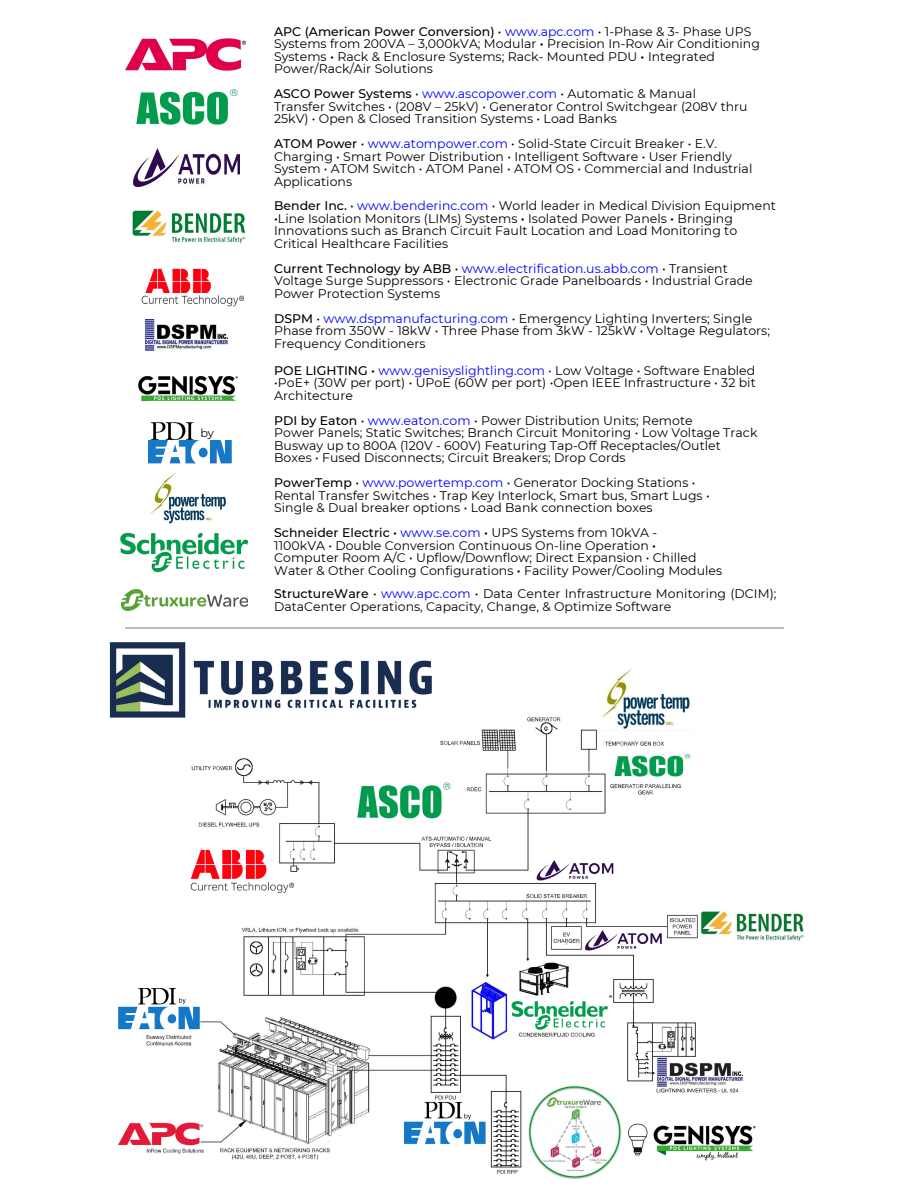
<style>
.page{position:relative;width:918px;height:1188px;background:#fff}
.page>*{position:absolute;margin:0;border:0;box-sizing:border-box;transform-origin:0 0}
.t1{font:12.45px/12.5px "Montserrat";letter-spacing:.005em;color:#000}
.t2{font:11.55px "IBM Plex Sans";color:#767171}
.t3{font:11.25px "Montserrat";color:#000}
.s1{font-weight:500}
.s2{color:#00f}
</style>
<div class="page">
<hr style="left:125px;top:628px;width:658px;height:1px;background:#bdbdbe">
<img style="left:133px;top:149px;width:107px;height:37px">
<img style="left:146px;top:320px;width:81px;height:31px">
<img style="left:136px;top:89px;width:102px;height:36px">
<img style="left:125px;top:38px;width:121px;height:33px">
<img style="left:132px;top:210px;width:113px;height:34px">
<img style="left:151px;top:472px;width:75px;height:51px">
<img style="left:148px;top:422px;width:46px;height:19px">
<img style="left:138px;top:375px;width:100px;height:25px">
<img style="left:120px;top:533px;width:129px;height:39px">
<img style="left:121px;top:589px;width:127px;height:22px">
<img style="left:145px;top:268px;width:66px;height:25px">
<img style="left:141px;top:295px;width:103px;height:12px">
<img style="left:149px;top:441px;width:83px;height:23px">
<img style="left:109px;top:642px;width:695px;height:537px">
<p class="t3" style="left:200px;top:426px;width:15px">by</p>
<p class="t1" style="left:274px;top:25px;width:487px"><span class="s1">APC (American Power Conversion)</span> • <span class="s2">www.apc.com</span> • 1-Phase &amp; 3- Phase UPS Systems from 200VA – 3,000kVA; Modular <span class="s1">•</span> Precision In-Row Air Conditioning Systems <span class="s1">•</span> Rack &amp; Enclosure Systems; Rack- Mounted PDU <span class="s1">•</span> Integrated Power/Rack/Air Solutions</p>
<p class="t1" style="left:274px;top:88px;width:475px"><span class="s1">ASCO Power Systems</span> • <span class="s2">www.ascopower.com</span> • Automatic &amp; Manual<br>Transfer Switches • (208V – 25kV) • Generator Control Switchgear (208V thru<br>25kV) • Open &amp; Closed Transition Systems • Load Banks</p>
<p class="t1" style="left:274px;top:137px;width:480px"><span class="s1">ATOM Power</span> • <span class="s2">www.atompower.com</span> • Solid-State Circuit Breaker • E.V.<br>Charging • Smart Power Distribution • Intelligent Software • User Friendly System • ATOM Switch • ATOM Panel • ATOM OS • Commercial and Industrial Applications</p>
<p class="t1" style="left:274px;top:200px;width:503px"><span class="s1">Bender Inc.</span> • <span class="s2">www.benderinc.com</span> • World leader in Medical Division Equipment</p>
<p class="t1" style="left:274px;top:212px;width:465px"><span class="s1">•</span>Line Isolation Monitors (LIMs) Systems <span class="s1">•</span> Isolated Power Panels <span class="s1">•</span> Bringing<br>Innovations such as Branch Circuit Fault Location and Load Monitoring to<br>Critical Healthcare Facilities</p>
<p class="t1" style="left:274px;top:262px;width:480px"><span class="s1">Current Technology by ABB</span> • <span class="s2">www.electrification.us.abb.com</span> • Transient<br>Voltage Surge Suppressors • Electronic Grade Panelboards • Industrial Grade<br>Power Protection Systems</p>
<p class="t1" style="left:274px;top:312px;width:498px"><span class="s1">DSPM</span> • <span class="s2">www.dspmanufacturing.com</span> • Emergency Lighting Inverters; Single<br>Phase from 350W - 18kW • Three Phase from 3kW - 125kW • Voltage Regulators;<br>Frequency Conditioners</p>
<p class="t1" style="left:274px;top:364px;width:483px"><span class="s1">POE LIGHTING •</span> <span class="s2">www.genisyslightling.com •</span> Low Voltage • Software Enabled</p>
<p class="t1" style="left:274px;top:377px;width:483px">•PoE+ (30W per port) • UPoE (60W per port) •Open IEEE Infrastructure • 32 bit<br>Architecture</p>
<p class="t1" style="left:274px;top:414px;width:485px"><span class="s1">PDI by Eaton</span> • <span class="s2">www.eaton.com</span> • Power Distribution Units; Remote<br>Power Panels; Static Switches; Branch Circuit Monitoring • Low Voltage Track Busway up to 800A (120V - 600V) Featuring Tap-Off Receptacles/Outlet Boxes • Fused Disconnects; Circuit Breakers; Drop Cords</p>
<p class="t1" style="left:274px;top:477px;width:437px"><span class="s1">PowerTemp</span> • <span class="s2">www.powertemp.com</span> • Generator Docking Stations •<br>Rental Transfer Switches • Trap Key Interlock, Smart bus, Smart Lugs •<br>Single &amp; Dual breaker options • Load Bank connection boxes</p>
<p class="t1" style="left:274px;top:526px;width:450px"><span class="s1">Schneider Electric •</span> <span class="s2">www.se.com</span> <span class="s1">•</span> UPS Systems from 10kVA -<br>1100kVA • Double Conversion Continuous On-line Operation <span class="s1">• </span>Computer Room A/C • Upflow/Downflow; Direct Expansion • Chilled Water &amp; Other Cooling Configurations <span class="s1">•</span> Facility Power/Cooling Modules</p>
<p class="t1" style="left:274px;top:588px;width:504px"><span class="s1">StructureWare</span> • <span class="s2">www.apc.com</span> • Data Center Infrastructure Monitoring (DCIM);<br>DataCenter Operations, Capacity, Change, &amp; Optimize Software</p>
<p class="t2" style="left:609px;top:988px;width:6px">•</p>
</div>
